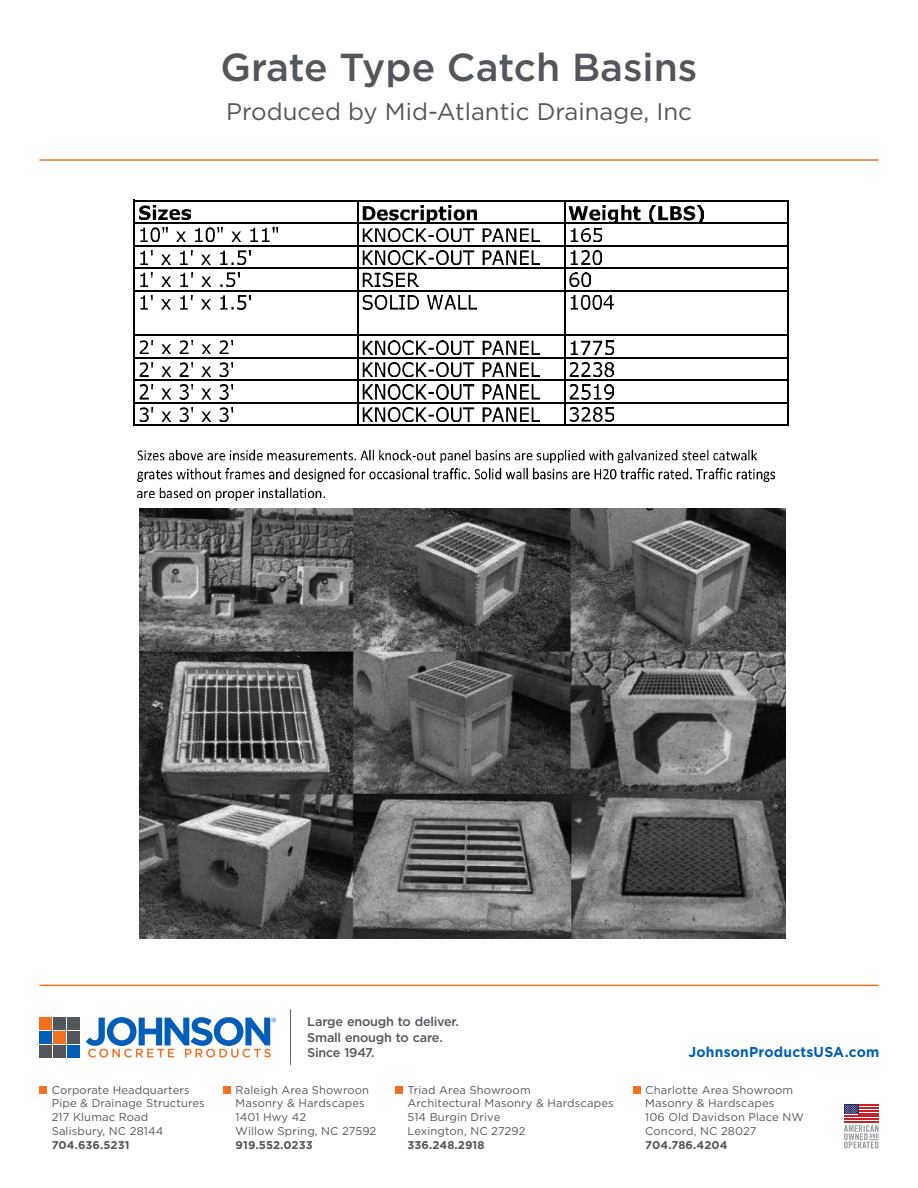
<style>
.page{position:relative;width:918px;height:1188px;background:#fff}
.page>*{position:absolute;margin:0;border:0;box-sizing:border-box;transform-origin:0 0}
.t1{font:500 39px "Gotham";color:#53565a}
.t2{font:24px "Gotham";color:#53565a}
.t3{font:700 14.25px "Gotham";letter-spacing:.015em;color:#005eb8}
.t4{font:500 12.75px/15.5px "Gotham";letter-spacing:-.02em;color:#53565a}
.t5{font:11.25px/13.8px "Gotham";letter-spacing:.01em;color:#53565a}
.t6{font:700 11.25px "Gotham";letter-spacing:.01em;color:#53565a}
</style>
<div class="page">
<div style="left:395px;top:1086px;width:8px;height:8px;background:#f27021"></div>
<div style="left:39px;top:1086px;width:8px;height:8px;background:#f27021"></div>
<div style="left:223px;top:1086px;width:8px;height:8px;background:#f27021"></div>
<div style="left:633px;top:1086px;width:8px;height:8px;background:#f27021"></div>
<hr style="left:844px;top:1116px;width:35px;height:1px;background:#c82127">
<hr style="left:844px;top:1119px;width:35px;height:1px;background:#c82127">
<hr style="left:844px;top:1122px;width:35px;height:1px;background:#c82127">
<div style="left:844px;top:1105px;width:14px;height:9px;background:#302c63"></div>
<svg style="left:845px;top:1105px;width:34px;height:9px"></svg>
<svg style="left:844px;top:1125px;width:35px;height:23px"></svg>
<div style="left:53px;top:1031px;width:13px;height:13px;background:#f37021"></div>
<div style="left:39px;top:1031px;width:13px;height:13px;background:#005eb8"></div>
<div style="left:53px;top:1018px;width:13px;height:12px;background:#53565a"></div>
<div style="left:39px;top:1018px;width:13px;height:12px;background:#f37021"></div>
<div style="left:53px;top:1045px;width:13px;height:12px;background:#53565a"></div>
<div style="left:67px;top:1045px;width:12px;height:12px;background:#005eb8"></div>
<div style="left:67px;top:1018px;width:12px;height:12px;background:#53565a"></div>
<div style="left:67px;top:1031px;width:12px;height:13px;background:#53565a"></div>
<div style="left:39px;top:1045px;width:13px;height:12px;background:#53565a"></div>
<svg style="left:86px;top:1017px;width:190px;height:41px"></svg>
<hr style="left:290px;top:1009px;width:1px;height:56px;background:#53565a">
<hr style="left:39px;top:985px;width:840px;height:1px;background:#f27021">
<hr style="left:39px;top:159px;width:840px;height:2px;background:#f27021">
<img style="left:139px;top:205px;width:52px;height:15px">
<img style="left:363px;top:205px;width:114px;height:17px">
<img style="left:569px;top:205px;width:135px;height:17px">
<img style="left:140px;top:228px;width:137px;height:14px">
<img style="left:363px;top:228px;width:176px;height:14px">
<img style="left:570px;top:228px;width:32px;height:14px">
<img style="left:140px;top:250px;width:111px;height:15px">
<img style="left:363px;top:251px;width:176px;height:14px">
<img style="left:570px;top:251px;width:32px;height:14px">
<img style="left:140px;top:273px;width:99px;height:14px">
<img style="left:363px;top:273px;width:55px;height:14px">
<img style="left:569px;top:273px;width:21px;height:14px">
<img style="left:140px;top:295px;width:111px;height:14px">
<img style="left:362px;top:295px;width:115px;height:14px">
<img style="left:570px;top:295px;width:44px;height:14px">
<img style="left:139px;top:340px;width:93px;height:14px">
<img style="left:363px;top:340px;width:176px;height:14px">
<img style="left:570px;top:340px;width:43px;height:14px">
<img style="left:139px;top:362px;width:93px;height:15px">
<img style="left:363px;top:363px;width:176px;height:14px">
<img style="left:569px;top:363px;width:44px;height:14px">
<img style="left:139px;top:385px;width:93px;height:14px">
<img style="left:363px;top:385px;width:176px;height:14px">
<img style="left:569px;top:385px;width:44px;height:14px">
<img style="left:139px;top:407px;width:93px;height:14px">
<img style="left:363px;top:408px;width:176px;height:13px">
<img style="left:569px;top:408px;width:44px;height:14px">
<img style="left:137px;top:450px;width:620px;height:13px">
<img style="left:137px;top:468px;width:637px;height:13px">
<img style="left:138px;top:487px;width:187px;height:13px">
<hr style="left:134px;top:200px;width:1px;height:226px;background:#000">
<hr style="left:357px;top:201px;width:2px;height:225px;background:#000">
<hr style="left:564px;top:201px;width:1px;height:225px;background:#000">
<hr style="left:788px;top:201px;width:1px;height:225px;background:#000">
<hr style="left:135px;top:200px;width:654px;height:2px;background:#000">
<hr style="left:135px;top:222px;width:654px;height:2px;background:#000">
<hr style="left:135px;top:245px;width:654px;height:2px;background:#000">
<hr style="left:135px;top:267px;width:654px;height:2px;background:#000">
<hr style="left:135px;top:290px;width:654px;height:1px;background:#000">
<hr style="left:135px;top:334px;width:654px;height:2px;background:#000">
<hr style="left:135px;top:357px;width:654px;height:2px;background:#000">
<hr style="left:135px;top:379px;width:654px;height:2px;background:#000">
<hr style="left:135px;top:402px;width:654px;height:1px;background:#000">
<hr style="left:135px;top:424px;width:654px;height:2px;background:#000">
<img style="left:140px;top:508px;width:646px;height:430px">
<h1 class="t1" style="left:220px;top:42px;width:479px">Grate Type Catch Basins</h1>
<h2 class="t2" style="left:226px;top:96px;width:467px">Produced by Mid-Atlantic Drainage, Inc</h2>
<p class="t5" style="left:52px;top:1083px;width:155px">Corporate Headquarters<br>Pipe &amp; Drainage Structures<br>217 Klumac Road<br>Salisbury, NC 28144</p>
<p class="t6" style="left:52px;top:1137px;width:79px">704.636.5231</p>
<p class="t4" style="left:307px;top:1014px;width:153px">Large enough to deliver.<br>Small enough to care.<br>Since 1947.</p>
<p class="t5" style="left:236px;top:1083px;width:142px">Raleigh Area Showroon<br>Masonry &amp; Hardscapes<br>1401 Hwy 42<br>Willow Spring, NC 27592</p>
<p class="t6" style="left:236px;top:1137px;width:79px">919.552.0233</p>
<p class="t5" style="left:407px;top:1083px;width:208px">Triad Area Showroom<br>Architectural Masonry &amp; Hardscapes<br>514 Burgin Drive<br>Lexington, NC 27292</p>
<p class="t6" style="left:407px;top:1137px;width:79px">336.248.2918</p>
<p class="t3" style="left:688px;top:1043px;width:192px">JohnsonProductsUSA.com</p>
<p class="t5" style="left:645px;top:1083px;width:160px">Charlotte Area Showroom<br>Masonry &amp; Hardscapes<br>106 Old Davidson Place NW<br>Concord, NC 28027</p>
<p class="t6" style="left:645px;top:1137px;width:84px">704.786.4204</p>
</div>
